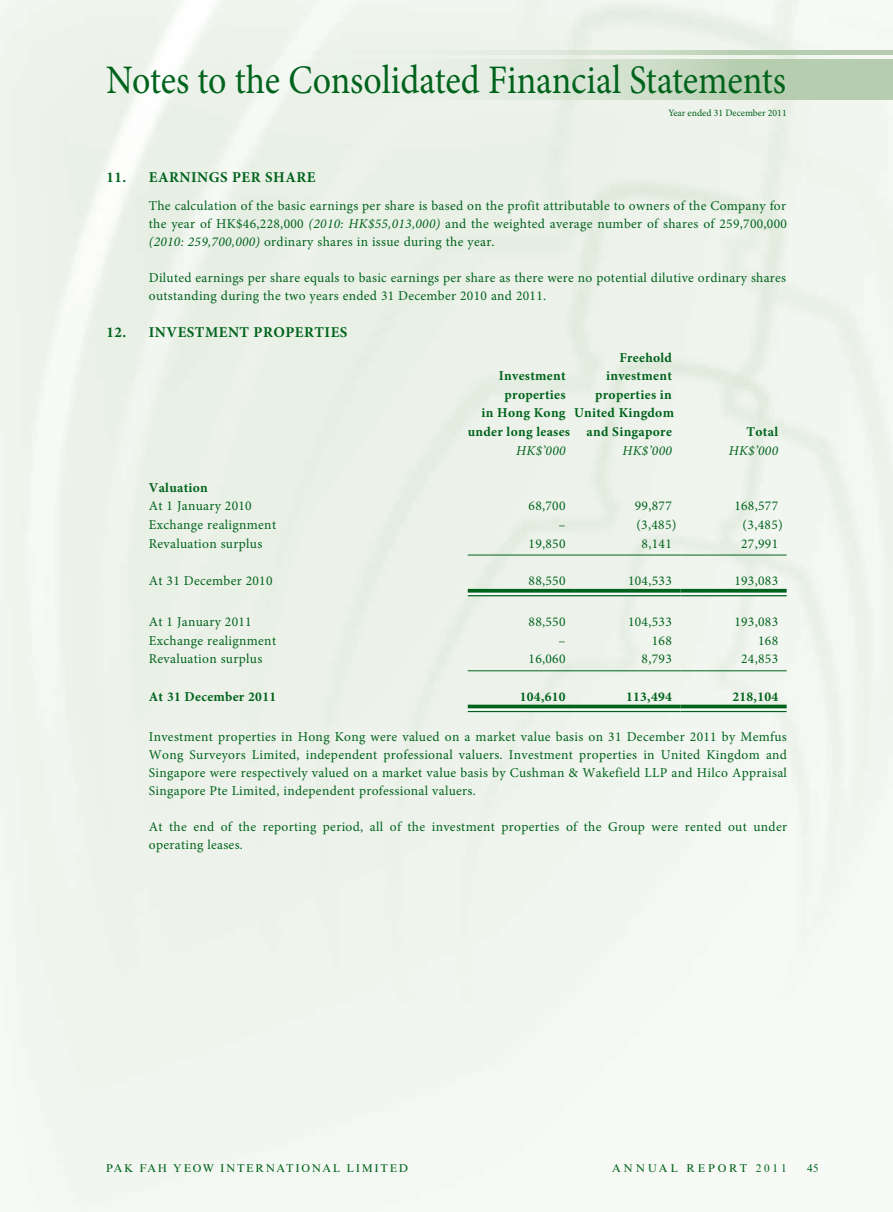
<style>
.page{position:relative;width:893px;height:1212px;background:#fff}
.page>*{position:absolute;margin:0;border:0;box-sizing:border-box;transform-origin:0 0}
.t1{font:40.5px "Minion Pro";letter-spacing:-.005em;color:#00631c;scale:.89 1}
.t2{font:700 15px "Minion Pro";letter-spacing:.03em;color:#00631c}
.t3{font:13.5px/18px "Minion Pro";letter-spacing:.025em;color:#00631c;text-align:justify}
.t4{font:700 13.5px/18.6px "Minion Pro";letter-spacing:.02em;color:#00631c;text-align:right}
.t5{font:italic 13.5px "Minion Pro";letter-spacing:.025em;color:#00631c}
.t6{font:11.25px "Times New Roman MT Std";letter-spacing:.15em;color:#00631c}
.t7{font:11.25px "Times New Roman MT Std";letter-spacing:.25em;color:#00631c}
.t8{font:9.75px "Minion Pro";color:#00631c}
.s1{font-style:italic}
</style>
<div class="page">
<svg style="left:0;top:60px;width:893px;height:40px;background:#dbe6d8"></svg>
<svg style="left:0;top:50px;width:893px;height:4px;background:#dce7d8"></svg>
<svg style="left:468px;top:708px;width:106px;height:3px"></svg>
<svg style="left:574px;top:708px;width:106px;height:3px"></svg>
<svg style="left:680px;top:708px;width:107px;height:3px"></svg>
<hr style="left:468px;top:555px;width:106px;height:1px;background:#00631c">
<hr style="left:574px;top:555px;width:106px;height:1px;background:#00631c">
<hr style="left:680px;top:555px;width:107px;height:1px;background:#00631c">
<svg style="left:468px;top:589px;width:106px;height:4px"></svg>
<hr style="left:468px;top:595px;width:106px;height:1px;background:#00631c">
<svg style="left:574px;top:589px;width:106px;height:4px"></svg>
<hr style="left:574px;top:595px;width:106px;height:1px;background:#00631c">
<svg style="left:680px;top:589px;width:107px;height:4px"></svg>
<hr style="left:680px;top:595px;width:107px;height:1px;background:#00631c">
<hr style="left:468px;top:670px;width:106px;height:1px;background:#00631c">
<hr style="left:574px;top:670px;width:106px;height:1px;background:#00631c">
<hr style="left:680px;top:670px;width:107px;height:1px;background:#00631c">
<hr style="left:468px;top:705px;width:106px;height:3px;background:#00631c">
<hr style="left:468px;top:711px;width:106px;height:1px;background:#00631c">
<hr style="left:574px;top:705px;width:106px;height:3px;background:#00631c">
<hr style="left:574px;top:711px;width:106px;height:1px;background:#00631c">
<hr style="left:680px;top:705px;width:107px;height:3px;background:#00631c">
<hr style="left:680px;top:711px;width:107px;height:1px;background:#00631c">
<h1 class="t1" style="left:106px;top:53px;width:765px">Notes to the Consolidated Financial Statements</h1>
<p class="t8" style="left:668px;top:106px;width:120px">Year ended 31 December 2011</p>
<p class="t2" style="left:106px;top:167px;width:211px">11. EARNINGS PER SHARE</p>
<p class="t3" style="left:149px;top:197px;width:640px">The calculation of the basic earnings per share is based on the profit attributable to owners of the Company for the year of HK$46,228,000 <span class="s1">(2010: HK$55,013,000)</span> and the weighted average number of shares of 259,700,000 <span class="s1">(2010: 259,700,000)</span> ordinary shares in issue during the year.</p>
<p class="t3" style="left:149px;top:269px;width:639px">Diluted earnings per share equals to basic earnings per share as there were no potential dilutive ordinary shares outstanding during the two years ended 31 December 2010 and 2011.</p>
<p class="t2" style="left:106px;top:322px;width:243px">12. INVESTMENT PROPERTIES</p>
<p class="t4" style="left:499px;top:366px;width:68px">Investment</p>
<p class="t4" style="left:505px;top:385px;width:62px">properties</p>
<p class="t4" style="left:481px;top:403px;width:86px">in Hong Kong</p>
<p class="t4" style="left:468px;top:422px;width:104px">under long leases</p>
<p class="t4" style="left:574px;top:348px;width:102px">Freehold investment properties in<br>United Kingdom and Singapore</p>
<p class="t4" style="left:747px;top:422px;width:33px">Total</p>
<p class="t5" style="left:516px;top:441px;width:51px">HK$’000</p>
<p class="t5" style="left:622px;top:441px;width:51px">HK$’000</p>
<p class="t5" style="left:729px;top:441px;width:51px">HK$’000</p>
<p class="t4" style="left:149px;top:478px;width:61px">Valuation</p>
<p class="t3" style="left:149px;top:497px;width:104px">At 1 January 2010</p>
<p class="t3" style="left:528px;top:497px;width:39px">68,700</p>
<p class="t3" style="left:635px;top:497px;width:39px">99,877</p>
<p class="t3" style="left:734px;top:497px;width:45px">168,577</p>
<p class="t3" style="left:149px;top:516px;width:129px">Exchange realignment</p>
<p class="t3" style="left:558px;top:516px;width:9px">–</p>
<p class="t3" style="left:636px;top:516px;width:42px">(3,485)</p>
<p class="t3" style="left:743px;top:516px;width:42px">(3,485)</p>
<p class="t3" style="left:149px;top:534px;width:115px">Revaluation surplus</p>
<p class="t3" style="left:528px;top:534px;width:39px">19,850</p>
<p class="t3" style="left:642px;top:534px;width:32px">8,141</p>
<p class="t3" style="left:741px;top:534px;width:39px">27,991</p>
<p class="t3" style="left:149px;top:572px;width:125px">At 31 December 2010</p>
<p class="t3" style="left:528px;top:572px;width:39px">88,550</p>
<p class="t3" style="left:628px;top:572px;width:45px">104,533</p>
<p class="t3" style="left:734px;top:572px;width:45px">193,083</p>
<p class="t3" style="left:149px;top:613px;width:104px">At 1 January 2011</p>
<p class="t3" style="left:528px;top:613px;width:39px">88,550</p>
<p class="t3" style="left:628px;top:613px;width:45px">104,533</p>
<p class="t3" style="left:734px;top:613px;width:45px">193,083</p>
<p class="t3" style="left:149px;top:631px;width:129px">Exchange realignment</p>
<p class="t3" style="left:558px;top:631px;width:9px">–</p>
<p class="t3" style="left:652px;top:631px;width:22px">168</p>
<p class="t3" style="left:758px;top:631px;width:22px">168</p>
<p class="t3" style="left:149px;top:650px;width:115px">Revaluation surplus</p>
<p class="t3" style="left:528px;top:650px;width:39px">16,060</p>
<p class="t3" style="left:642px;top:650px;width:32px">8,793</p>
<p class="t3" style="left:741px;top:650px;width:39px">24,853</p>
<p class="t4" style="left:149px;top:687px;width:129px">At 31 December 2011</p>
<p class="t4" style="left:520px;top:687px;width:47px">104,610</p>
<p class="t4" style="left:626px;top:687px;width:47px">113,494</p>
<p class="t4" style="left:732px;top:687px;width:47px">218,104</p>
<p class="t3" style="left:149px;top:728px;width:640px">Investment properties in Hong Kong were valued on a market value basis on 31 December 2011 by Memfus Wong Surveyors Limited, independent professional valuers. Investment properties in United Kingdom and Singapore were respectively valued on a market value basis by Cushman &amp; Wakefield LLP and Hilco Appraisal Singapore Pte Limited, independent professional valuers.</p>
<p class="t3" style="left:149px;top:818px;width:640px">At the end of the reporting period, all of the investment properties of the Group were rented out under operating leases.</p>
<p class="t6" style="left:106px;top:1162px;width:303px">PAK FAH YEOW INTERNATIONAL LIMITED</p>
<p class="t7" style="left:612px;top:1162px;width:176px">ANNUAL REPORT 2011</p>
<p class="t6" style="left:807px;top:1162px;width:13px">45</p>
</div>
